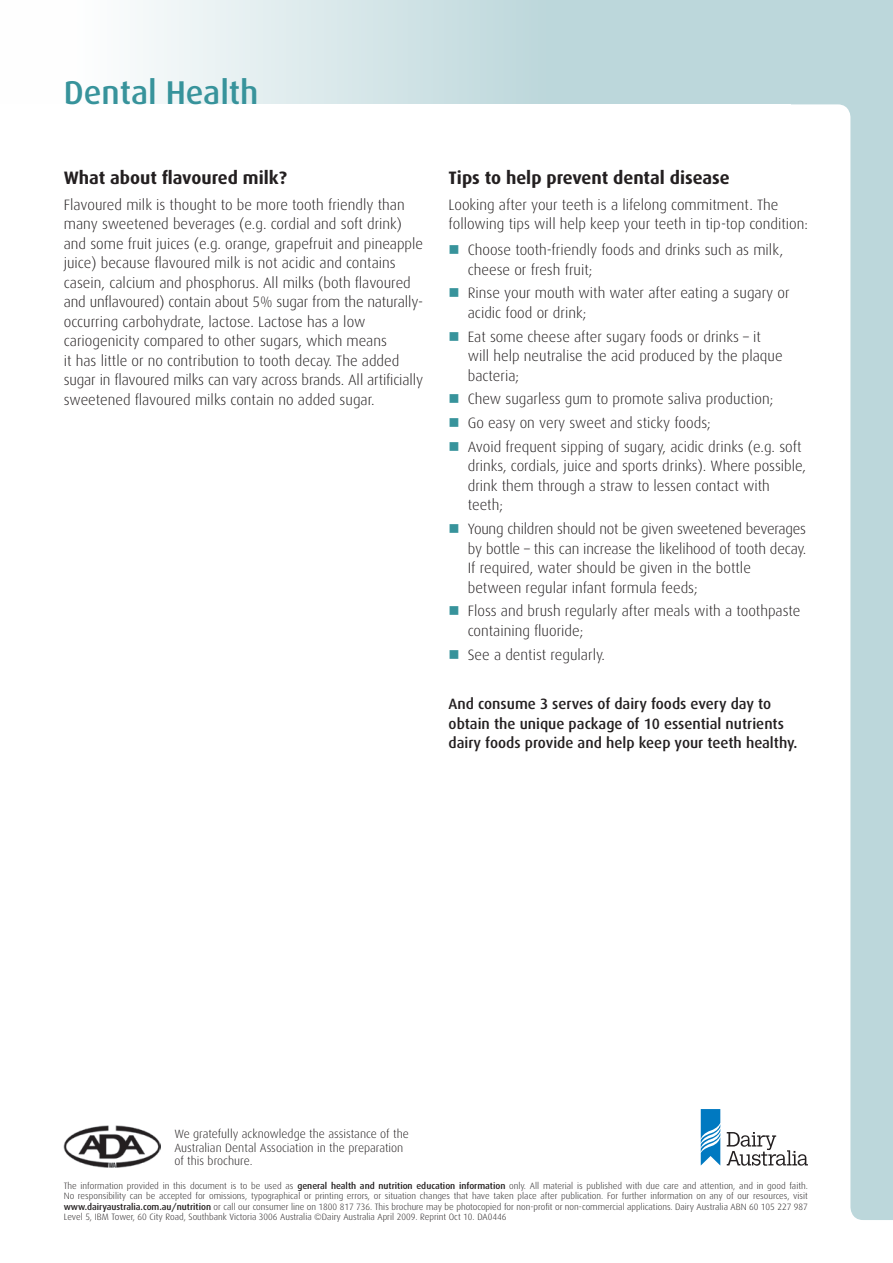
<style>
.page{position:relative;width:893px;height:1263px;background:#fff}
.page>*{position:absolute;margin:0;border:0;box-sizing:border-box;transform-origin:0 0}
.t1{font:500 33px "Dax";color:#37939b}
.t2{font:700 18px "Dax";color:#231f20}
.t3{font:300 15px/19.5px "Dax";color:#231f20}
.t4{font:500 15px/19.5px "Dax";color:#231f20}
.t5{font:300 12px/13.5px "Dax";color:#231f20}
.t6{font:300 9.15px/10.5px "Dax";color:#231f20;text-align:justify}
.s1{font-weight:500}
</style>
<div class="page">
<svg style="left:727px;top:1132px;width:64px;height:34px"></svg>
<svg style="left:701px;top:1109px;width:19px;height:56px"></svg>
<div style="left:0;top:0;width:893px;height:104px;background:linear-gradient(to right,#fbfcfd,#abcdd2)"></div>
<svg style="left:791px;top:62px;width:102px;height:1158px"></svg>
<img style="left:64px;top:1125px;width:96px;height:43px">
<h1 class="t1" style="left:64px;top:74px;width:196px">Dental Health</h1>
<p class="t2" style="left:64px;top:168px;width:224px">What about flavoured milk?</p>
<p class="t3" style="left:64px;top:195px;width:361px">Flavoured milk is thought to be more tooth friendly than many sweetened beverages (e.g. cordial and soft drink) and some fruit juices (e.g. orange, grapefruit and pineapple juice) because flavoured milk is not acidic and contains casein, calcium and phosphorus. All milks (both flavoured and unflavoured) contain about 5% sugar from the naturally&shy;occurring carbohydrate, lactose. Lactose has a low cariogenicity compared to other sugars, which means<br>it has little or no contribution to tooth decay. The added sugar in flavoured milks can vary across brands. All artificially sweetened flavoured milks contain no added sugar.</p>
<p class="t2" style="left:449px;top:168px;width:283px">Tips to help prevent dental disease</p>
<p class="t3" style="left:449px;top:195px;width:361px">Looking after your teeth is a lifelong commitment. The following tips will help keep your teeth in tip-top condition:</p>
<p class="t3" style="left:468px;top:240px;width:317px">Choose tooth-friendly foods and drinks such as milk, cheese or fresh fruit;</p>
<p class="t3" style="left:468px;top:284px;width:323px">Rinse your mouth with water after eating a sugary or acidic food or drink;</p>
<p class="t3" style="left:468px;top:327px;width:316px">Eat some cheese after sugary foods or drinks – it will help neutralise the acid produced by the plaque bacteria;</p>
<p class="t3" style="left:468px;top:388px;width:335px;line-height:23.7px">Chew sugarless gum to promote saliva production;<br>Go easy on very sweet and sticky foods;<br>Avoid frequent sipping of sugary, acidic drinks (e.g. soft</p>
<p class="t3" style="left:468px;top:457px;width:340px">drinks, cordials, juice and sports drinks). Where possible, drink them through a straw to lessen contact with teeth;</p>
<p class="t3" style="left:468px;top:519px;width:340px">Young children should not be given sweetened beverages by bottle – this can increase the likelihood of tooth decay.<br>If required, water should be given in the bottle between regular infant formula feeds;</p>
<p class="t3" style="left:468px;top:602px;width:334px">Floss and brush regularly after meals with a toothpaste containing fluoride;</p>
<p class="t3" style="left:468px;top:645px;width:139px">See a dentist regularly.</p>
<p class="t4" style="left:449px;top:694px;width:350px">And consume 3 serves of dairy foods every day to obtain the unique package of 10 essential nutrients dairy foods provide and help keep your teeth healthy.</p>
<p class="t5" style="left:174px;top:1127px;width:236px">We gratefully acknowledge the assistance of the<br>Australian Dental Association in the preparation of this brochure.</p>
<p class="t6" style="left:64px;top:1180px;width:746px">The information provided in this document is to be used as <span class="s1">general health and nutrition education information</span> only. All material is published with due care and attention, and in good faith.<br>No responsibility can be accepted for omissions, typographical or printing errors, or situation changes that have taken place after publication. For further information on any of our resources, visit <span class="s1">www.dairyaustralia.com.au/nutrition</span> or call our consumer line on 1800 817 736. This brochure may be photocopied for non-profit or non-commercial applications. Dairy Australia ABN 60 105 227 987<br>Level 5, IBM Tower, 60 City Road, Southbank Victoria 3006 Australia ©Dairy Australia April 2009. Reprint Oct 10. DA0446</p>
</div>
